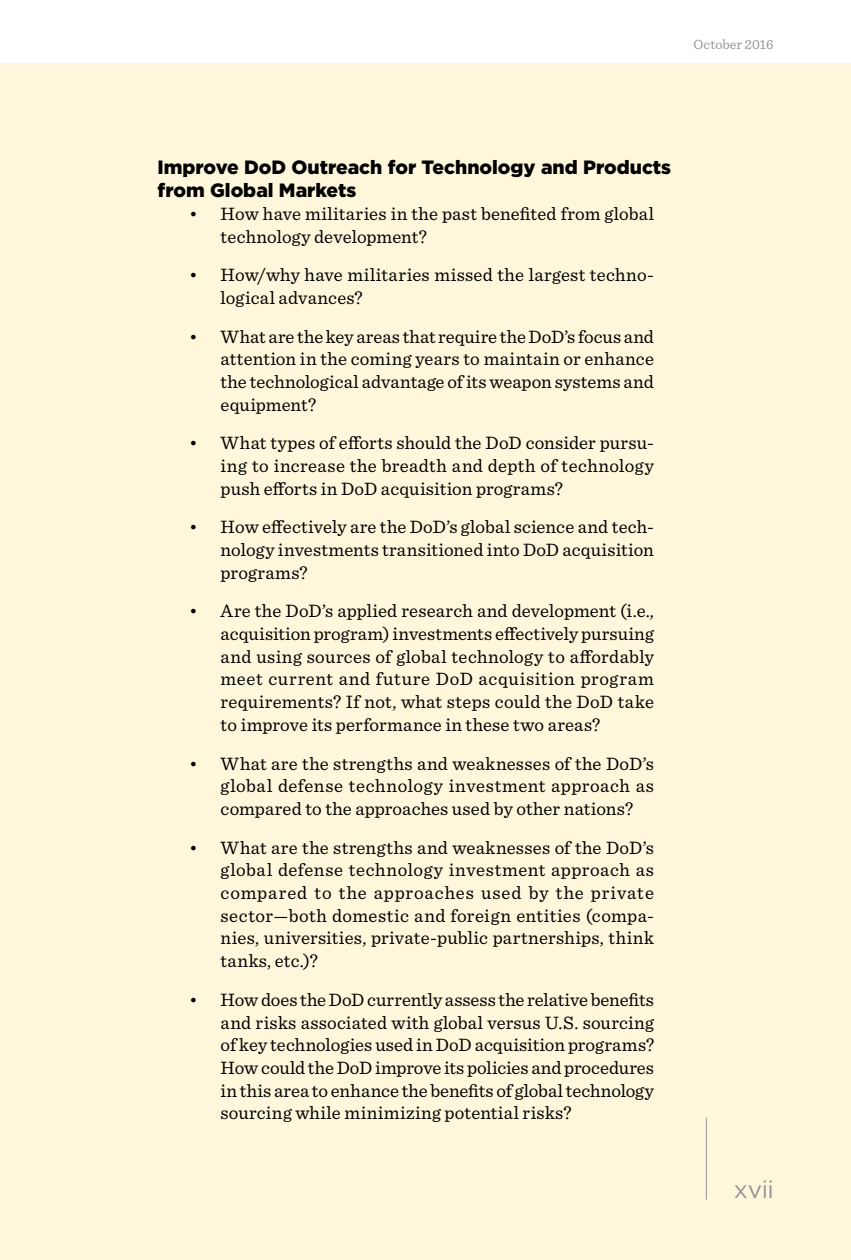
<style>
.page{position:relative;width:851px;height:1260px;background:#fff}
.page>*{position:absolute;margin:0;border:0;box-sizing:border-box;transform-origin:0 0}
.t1{font:24.5px "Gotham";color:#939598}
.Level_2_Header{font:900 19.25px/23.1px "Gotham";color:#000}
.t2{font:18.9px/22.8px "Sentinel";letter-spacing:.01em;color:#000;text-align:justify}
.t3{font:14px "Sentinel";letter-spacing:.005em;color:#939598}
</style>
<div class="page">
<div style="left:0;top:63px;width:850px;height:1197px;background:#fff7db"></div>
<hr style="left:706px;top:1118px;width:1px;height:82px;background:#939598">
<p class="t3" style="left:693px;top:34px;width:81px">October 2016</p>
<h1 class="Level_2_Header" style="left:158px;top:156px;width:515px">Improve DoD Outreach for Technology and Products from Global Markets</h1>
<p class="t2" style="left:220px;top:201px;width:435px;text-indent:-32px">• How have militaries in the past benefited from global technology development?</p>
<p class="t2" style="left:220px;top:262px;width:435px;text-indent:-32px">• How/why have militaries missed the largest techno&shy;logical advances?</p>
<p class="t2" style="left:220px;top:324px;width:435px;text-indent:-32px">• What are the key areas that require the DoD’s focus and attention in the coming years to maintain or enhance the technological advantage of its weapon systems and equipment?</p>
<p class="t2" style="left:220px;top:430px;width:435px;text-indent:-32px">• What types of efforts should the DoD consider pursu&shy;ing to increase the breadth and depth of technology push efforts in DoD acquisition programs?</p>
<p class="t2" style="left:220px;top:514px;width:435px;text-indent:-32px">• How effectively are the DoD’s global science and tech&shy;nology investments transitioned into DoD acquisition programs?</p>
<p class="t2" style="left:220px;top:598px;width:435px;text-indent:-32px">• Are the DoD’s applied research and development (i.e., acquisition program) investments effectively pursuing and using sources of global technology to affordably meet current and future DoD acquisition program requirements? If not, what steps could the DoD take to improve its performance in these two areas?</p>
<p class="t2" style="left:220px;top:751px;width:435px;text-indent:-32px">• What are the strengths and weaknesses of the DoD’s global defense technology investment approach as compared to the approaches used by other nations?</p>
<p class="t2" style="left:220px;top:835px;width:435px;text-indent:-32px">• What are the strengths and weaknesses of the DoD’s global defense technology investment approach as compared to the approaches used by the private sector—both domestic and foreign entities (compa&shy;nies, universities, private-public partnerships, think tanks, etc.)?</p>
<p class="t2" style="left:220px;top:987px;width:435px;text-indent:-32px">• How does the DoD currently assess the relative benefits and risks associated with global versus U.S. sourcing of key technologies used in DoD acquisition programs?<br>How could the DoD improve its policies and procedures in this area to enhance the benefits of global technology sourcing while minimizing potential risks?</p>
<p class="t1" style="left:733px;top:1173px;width:42px">xvii</p>
</div>
